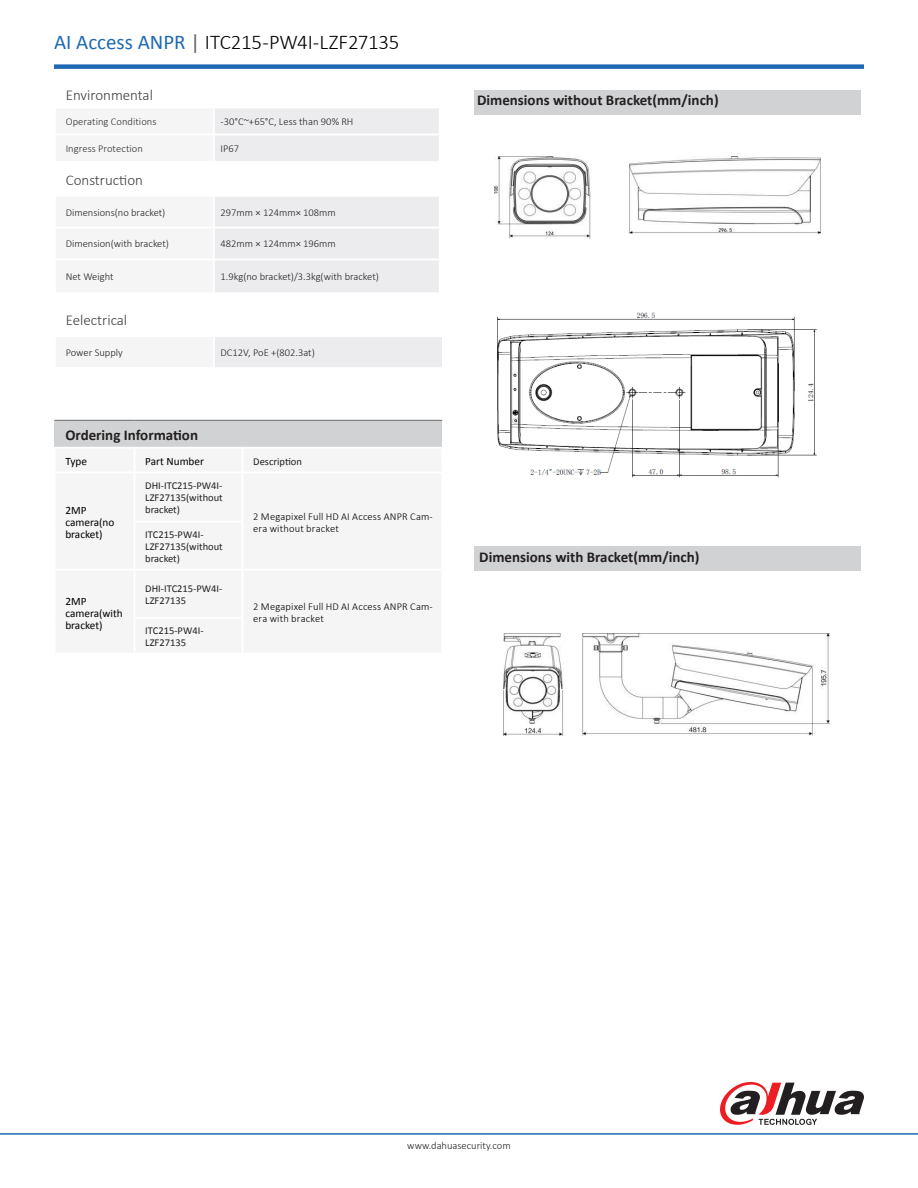
<style>
.page{position:relative;width:918px;height:1188px;background:#fff}
.page>*{position:absolute;margin:0;border:0;box-sizing:border-box;transform-origin:0 0}
.t1{font:300 21px "Calibri";letter-spacing:-.01em;color:#000}
.t2{font:700 15px "Calibri";color:#231f20}
.t3{font:300 15px "Calibri";color:#3e3e3f}
.t4{font:11.25px/12px "Calibri";color:#000}
.t5{font:300 10.5px "Calibri";color:#231f20}
.t6{font:10.5px/12px "Calibri";color:#231f20}
.t7{font:300 10.5px/12px "Calibri";letter-spacing:.015em;color:#000}
.t8{font:300 10.5px "Calibri";letter-spacing:.005em;color:#312f30}
.s1{font-weight:400;color:#1e69b4}
.s2{font-weight:400;color:#636366}
</style>
<div class="page">
<div style="left:474px;top:546px;width:386px;height:24px;background:#d1d2d4"></div>
<hr style="left:0;top:1133px;width:918px;height:2px;background:#1e69b4">
<div style="left:54px;top:64px;width:810px;height:5px;background:#1e69b4"></div>
<div style="left:55px;top:420px;width:387px;height:28px;background:#d1d2d4"></div>
<hr style="left:55px;top:420px;width:79px;height:1px;background:#6c6d70">
<hr style="left:134px;top:420px;width:108px;height:1px;background:#6c6d70">
<hr style="left:242px;top:420px;width:200px;height:1px;background:#6c6d70">
<hr style="left:54px;top:447px;width:80px;height:2px;background:#fff">
<hr style="left:134px;top:447px;width:108px;height:2px;background:#fff">
<hr style="left:242px;top:447px;width:201px;height:2px;background:#fff">
<svg style="left:720px;top:1082px;width:144px;height:43px"></svg>
<div style="left:474px;top:91px;width:386px;height:24px;background:#d1d2d4"></div>
<img style="left:497px;top:312px;width:320px;height:166px">
<img style="left:495px;top:157px;width:326px;height:82px">
<img style="left:504px;top:633px;width:326px;height:103px">
<svg style="left:215px;top:108px;width:224px;height:184px"></svg>
<hr style="left:214px;top:161px;width:227px;height:2px;background:#fff">
<hr style="left:214px;top:195px;width:227px;height:2px;background:#fff">
<hr style="left:214px;top:134px;width:227px;height:1px;background:#fff">
<hr style="left:214px;top:227px;width:227px;height:2px;background:#fff">
<hr style="left:214px;top:259px;width:227px;height:1px;background:#fff">
<div style="left:55px;top:336px;width:159px;height:32px;background:#f5f5f6"></div>
<div style="left:214px;top:336px;width:229px;height:32px;background:#ececee"></div>
<hr style="left:54px;top:335px;width:160px;height:2px;background:#fff">
<hr style="left:214px;top:335px;width:230px;height:2px;background:#fff">
<hr style="left:54px;top:367px;width:160px;height:2px;background:#fff">
<hr style="left:214px;top:367px;width:230px;height:2px;background:#fff">
<hr style="left:54px;top:337px;width:2px;height:30px;background:#fff">
<hr style="left:213px;top:337px;width:2px;height:30px;background:#fff">
<hr style="left:442px;top:337px;width:2px;height:30px;background:#fff">
<p class="t1" style="left:54px;top:29px;width:347px"><span class="s1">AI Access ANPR</span> <span class="s2">|</span> ITC215-PW4I-LZF27135</p>
<p class="t3" style="left:66px;top:85px;width:89px">Environmental</p>
<p class="t8" style="left:66px;top:115px;width:92px">Operating Conditions</p>
<p class="t5" style="left:221px;top:115px;width:134px">-30°C~+65°C, Less than 90% RH</p>
<p class="t8" style="left:66px;top:142px;width:79px">Ingress Protection</p>
<p class="t5" style="left:221px;top:142px;width:20px">IP67</p>
<p class="t3" style="left:66px;top:170px;width:79px">Construction</p>
<p class="t5" style="left:66px;top:206px;width:101px">Dimensions(no bracket)</p>
<p class="t5" style="left:221px;top:206px;width:117px">297mm × 124mm× 108mm</p>
<p class="t5" style="left:66px;top:237px;width:105px">Dimension(with bracket)</p>
<p class="t5" style="left:221px;top:237px;width:117px">482mm × 124mm× 196mm</p>
<p class="t5" style="left:66px;top:270px;width:49px">Net Weight</p>
<p class="t5" style="left:221px;top:270px;width:160px">1.9kg(no bracket)/3.3kg(with bracket)</p>
<p class="t3" style="left:66px;top:311px;width:63px">Eelectrical</p>
<p class="t5" style="left:66px;top:346px;width:59px">Power Supply</p>
<p class="t5" style="left:221px;top:346px;width:96px">DC12V, PoE +(802.3at)</p>
<p class="t2" style="left:65px;top:426px;width:134px">Ordering Information</p>
<p class="t4" style="left:65px;top:455px;width:23px">Type</p>
<p class="t4" style="left:145px;top:455px;width:60px">Part Number</p>
<p class="t6" style="left:253px;top:455px;width:50px">Description</p>
<p class="t4" style="left:65px;top:504px;width:50px">2MP camera(no bracket)</p>
<p class="t6" style="left:145px;top:480px;width:79px;text-align:justify">DHI-ITC215-PW4I-LZF27135(without bracket)</p>
<p class="t7" style="left:253px;top:510px;width:181px">2 Megapixel Full HD AI Access ANPR Cam&shy;era without bracket</p>
<p class="t6" style="left:145px;top:529px;width:79px">ITC215-PW4I-<br>LZF27135(without bracket)</p>
<p class="t4" style="left:65px;top:595px;width:59px">2MP camera(with bracket)</p>
<p class="t6" style="left:145px;top:583px;width:79px">DHI-ITC215-PW4I-<br>LZF27135</p>
<p class="t6" style="left:145px;top:625px;width:60px">ITC215-PW4I-<br>LZF27135</p>
<p class="t7" style="left:253px;top:601px;width:181px">2 Megapixel Full HD AI Access ANPR Cam&shy;era with bracket</p>
<p class="t2" style="left:477px;top:90px;width:243px">Dimensions without Bracket(mm/inch)</p>
<p class="t2" style="left:479px;top:548px;width:222px">Dimensions with Bracket(mm/inch)</p>
<p class="t5" style="left:407px;top:1139px;width:105px">www.dahuasecurity.com</p>
</div>
